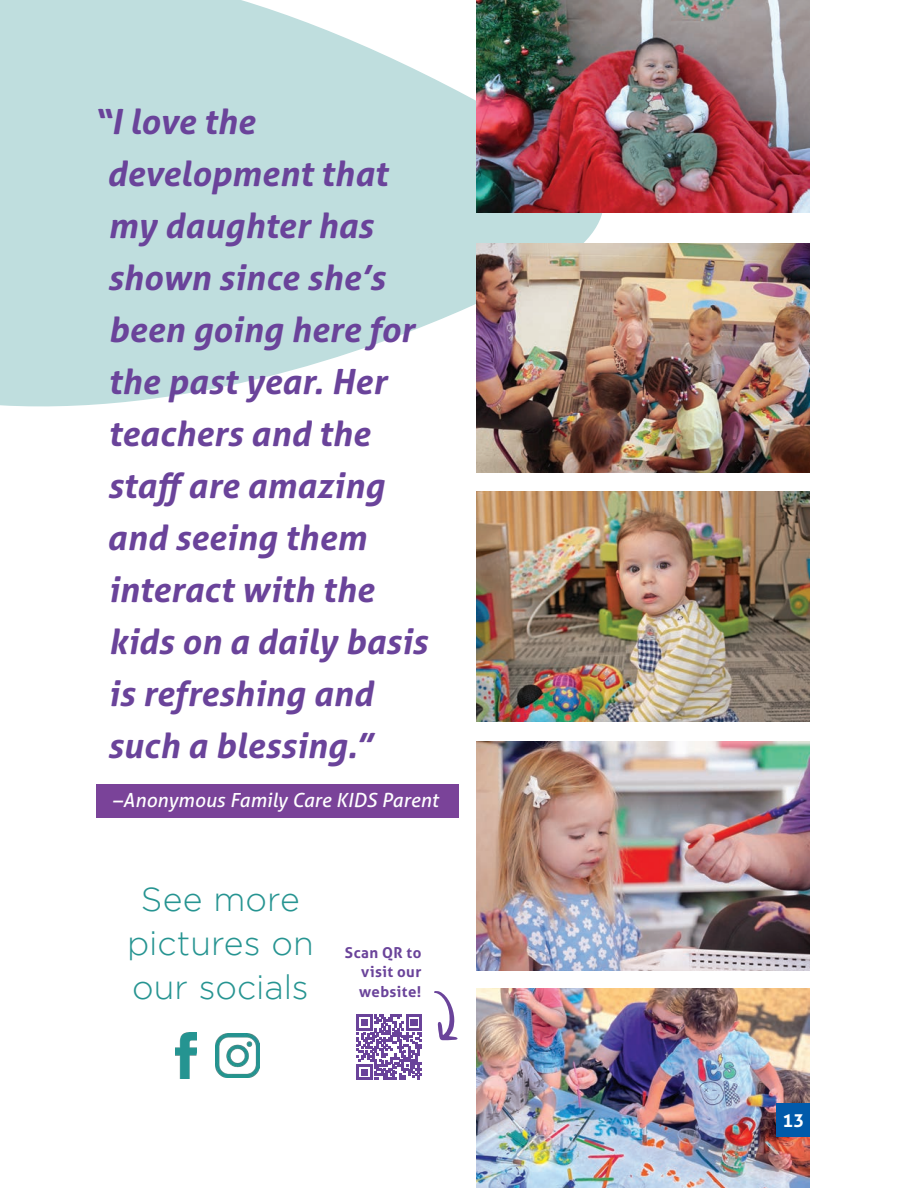
<style>
.page{position:relative;width:918px;height:1188px;background:#fff}
.page>*{position:absolute;margin:0;border:0;box-sizing:border-box;transform-origin:0 0}
.Regular_Body{font:italic 700 34.65px/52.1px "Aller";letter-spacing:.005em;color:#6a439a}
.Regular_Body-2{font:300 33.75px/43.8px "Gotham";color:#269491;text-align:center}
.Regular_Body-3{font:italic 19.5px "Aller";color:#fff}
.t1{font:700 18px "Aller";color:#fff}
.t2{font:700 15px/19.5px "Aller";letter-spacing:.03em;color:#6a439a;text-align:justify}
</style>
<div class="page">
<div style="left:97px;top:785px;width:362px;height:33px;background:#7a4399"></div>
<svg style="left:0;top:0;width:643px;height:608px;fill:#bfdede"></svg>
<img style="left:477px;top:243px;width:333px;height:230px">
<img style="left:477px;top:491px;width:333px;height:231px">
<img style="left:477px;top:741px;width:333px;height:230px">
<img style="left:477px;top:989px;width:333px;height:199px">
<img style="left:175px;top:1032px;width:22px;height:47px">
<img style="left:216px;top:1034px;width:44px;height:43px">
<svg style="left:356px;top:1015px;width:66px;height:65px"></svg>
<svg style="left:434px;top:991px;width:24px;height:49px"></svg>
<div style="left:777px;top:1104px;width:33px;height:33px;background:#015aaa"></div>
<img style="left:477px;top:0;width:333px;height:212px">
<p class="Regular_Body" style="left:107px;top:95px;width:322px;text-indent:-13px">“I love the development that my daughter has shown since she’s been going here for the past year. Her teachers and the staff are amazing and seeing them interact with the kids on a daily basis is refreshing and such a blessing.”</p>
<p class="Regular_Body-3" style="left:112px;top:789px;width:327px">–Anonymous Family Care KIDS Parent</p>
<p class="Regular_Body-2" style="left:127px;top:877px;width:188px">See more pictures on our socials</p>
<p class="t2" style="left:359px;top:942px;width:64px;text-indent:-14px">Scan QR to visit our website!</p>
<p class="t1" style="left:783px;top:1109px;width:23px">13</p>
</div>
